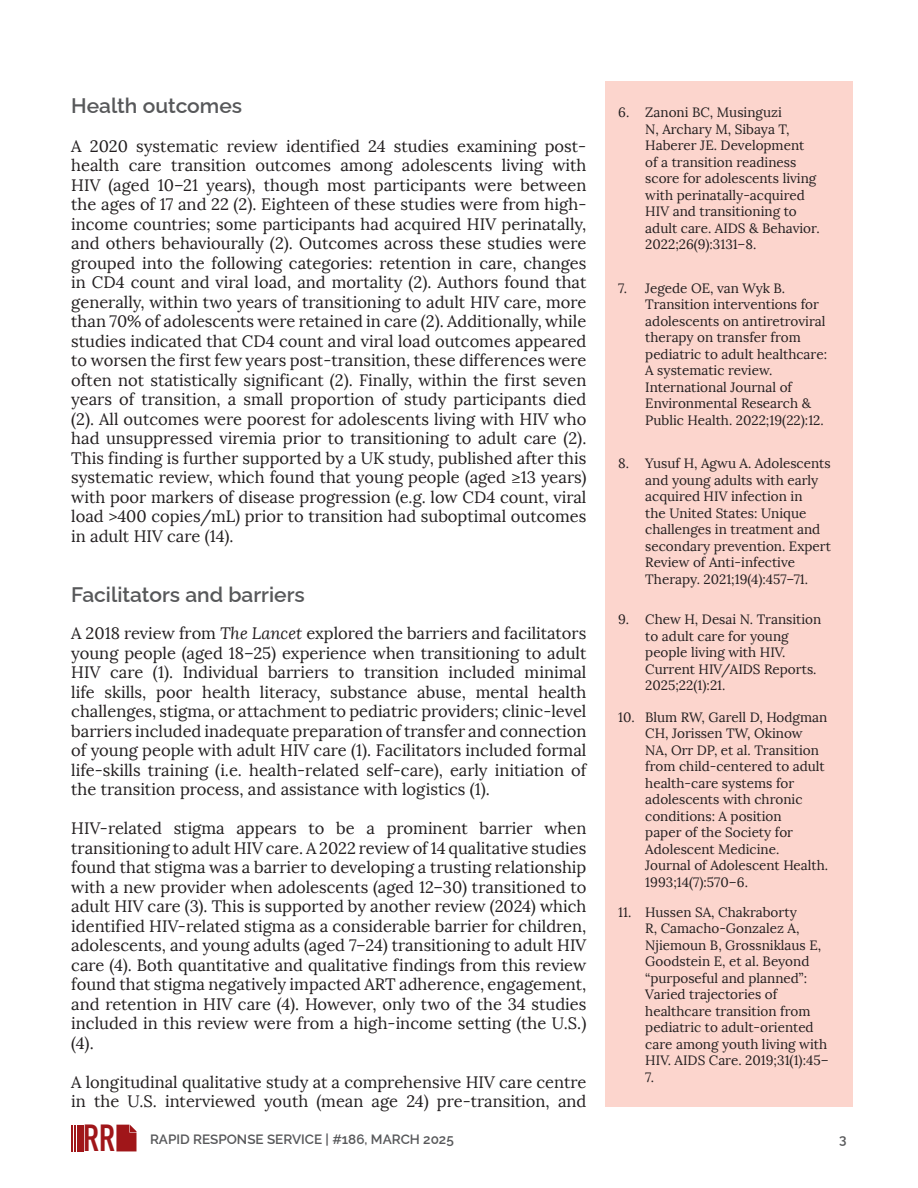
<style>
.page{position:relative;width:918px;height:1188px;background:#fff}
.page>*{position:absolute;margin:0;border:0;box-sizing:border-box;transform-origin:0 0}
.t1{font:700 37.2px "DIN Condensed";color:#a01619}
.H2___column_width{font:600 21px "Raleway";color:#57585a}
.body__serif__11pt{font:16.5px/19.5px "Lora";color:#231f20;text-align:justify}
.H2___column_width-2{font:16.5px/19.5px "Lora";color:#231f20;text-align:justify}
.t2{font:13.5px/16.5px "Lora";color:#231f20}
.t3{font:600 13.5px "Raleway";color:#57585a}
.s1{font-style:italic}
</style>
<div class="page">
<hr style="left:71px;top:1125px;width:2px;height:26px;background:#a01619">
<hr style="left:74px;top:1125px;width:2px;height:26px;background:#a01619">
<hr style="left:77px;top:1125px;width:2px;height:26px;background:#a01619">
<hr style="left:81px;top:1125px;width:3px;height:26px;background:#a01619">
<svg style="left:116px;top:1125px;width:21px;height:26px"></svg>
<div style="left:605px;top:81px;width:248px;height:1026px;background:#fcd5cd"></div>
<p class="H2___column_width" style="left:71px;top:88px;width:172px">Health outcomes</p>
<p class="body__serif__11pt" style="left:71px;top:136px;width:517px">A 2020 systematic review identified 24 studies examining post&shy;health care transition outcomes among adolescents living with HIV (aged 10–21 years), though most participants were between the ages of 17 and 22 (2). Eighteen of these studies were from high&shy;income countries; some participants had acquired HIV perinatally, and others behaviourally (2). Outcomes across these studies were grouped into the following categories: retention in care, changes in CD4 count and viral load, and mortality (2). Authors found that generally, within two years of transitioning to adult HIV care, more than 70% of adolescents were retained in care (2). Additionally, while studies indicated that CD4 count and viral load outcomes appeared to worsen the first few years post-transition, these differences were often not statistically significant (2). Finally, within the first seven years of transition, a small proportion of study participants died (2). All outcomes were poorest for adolescents living with HIV who had unsuppressed viremia prior to transitioning to adult care (2).<br>This finding is further supported by a UK study, published after this systematic review, which found that young people (aged ≥13 years) with poor markers of disease progression (e.g. low CD4 count, viral load &gt;400 copies/mL) prior to transition had suboptimal outcomes in adult HIV care (14).</p>
<p class="H2___column_width" style="left:71px;top:577px;width:235px">Facilitators and barriers</p>
<p class="H2___column_width-2" style="left:71px;top:624px;width:517px">A 2018 review from <span class="s1">The Lancet</span> explored the barriers and facilitators young people (aged 18–25) experience when transitioning to adult HIV care (1). Individual barriers to transition included minimal life skills, poor health literacy, substance abuse, mental health challenges, stigma, or attachment to pediatric providers; clinic-level barriers included inadequate preparation of transfer and connection of young people with adult HIV care (1). Facilitators included formal life-skills training (i.e. health-related self-care), early initiation of the transition process, and assistance with logistics (1).</p>
<p class="body__serif__11pt" style="left:71px;top:819px;width:517px">HIV-related stigma appears to be a prominent barrier when transitioning to adult HIV care. A 2022 review of 14 qualitative studies found that stigma was a barrier to developing a trusting relationship with a new provider when adolescents (aged 12–30) transitioned to adult HIV care (3). This is supported by another review (2024) which identified HIV-related stigma as a considerable barrier for children, adolescents, and young adults (aged 7–24) transitioning to adult HIV care (4). Both quantitative and qualitative findings from this review found that stigma negatively impacted ART adherence, engagement, and retention in HIV care (4). However, only two of the 34 studies included in this review were from a high-income setting (the U.S.) (4).</p>
<p class="body__serif__11pt" style="left:71px;top:1072px;width:517px">A longitudinal qualitative study at a comprehensive HIV care centre in the U.S. interviewed youth (mean age 24) pre-transition, and</p>
<p class="t2" style="left:645px;top:104px;width:176px;text-indent:-27px">6. Zanoni BC, Musinguzi<br>N, Archary M, Sibaya T,<br>Haberer JE. Development of a transition readiness score for adolescents living with perinatally-acquired<br>HIV and transitioning to adult care. AIDS &amp; Behavior.<br>2022;26(9):3131–8.</p>
<p class="t2" style="left:645px;top:280px;width:183px;text-indent:-27px">7. Jegede OE, van Wyk B.<br>Transition interventions for adolescents on antiretroviral therapy on transfer from pediatric to adult healthcare:<br>A systematic review.<br>International Journal of<br>Environmental Research &amp;<br>Public Health. 2022;19(22):12.</p>
<p class="t2" style="left:645px;top:455px;width:187px;text-indent:-27px">8. Yusuf H, Agwu A. Adolescents and young adults with early acquired HIV infection in<br>the United States: Unique challenges in treatment and secondary prevention. Expert<br>Review of Anti-infective<br>Therapy. 2021;19(4):457–71.</p>
<p class="t2" style="left:645px;top:611px;width:178px;text-indent:-27px">9. Chew H, Desai N. Transition to adult care for young people living with HIV.<br>Current HIV/AIDS Reports.<br>2025;22(1):21.</p>
<p class="t2" style="left:645px;top:709px;width:184px;text-indent:-27px">10. Blum RW, Garell D, Hodgman<br>CH, Jorissen TW, Okinow<br>NA, Orr DP, et al. Transition from child-centered to adult health-care systems for adolescents with chronic conditions: A position<br>paper of the Society for<br>Adolescent Medicine.<br>Journal of Adolescent Health.<br>1993;14(7):570–6.</p>
<p class="t2" style="left:645px;top:904px;width:185px;text-indent:-27px">11. Hussen SA, Chakraborty<br>R, Camacho-Gonzalez A,<br>Njiemoun B, Grossniklaus E,<br>Goodstein E, et al. Beyond “purposeful and planned”:<br>Varied trajectories of healthcare transition from pediatric to adult-oriented care among youth living with<br>HIV. AIDS Care. 2019;31(1):45–<br>7.</p>
<h1 class="t1" style="left:83px;top:1113px;width:33px">RR</h1>
<p class="t3" style="left:150px;top:1128px;width:305px">RAPID RESPONSE SERVICE | #186, MARCH 2025</p>
<p class="t3" style="left:839px;top:1128px;width:9px">3</p>
</div>
